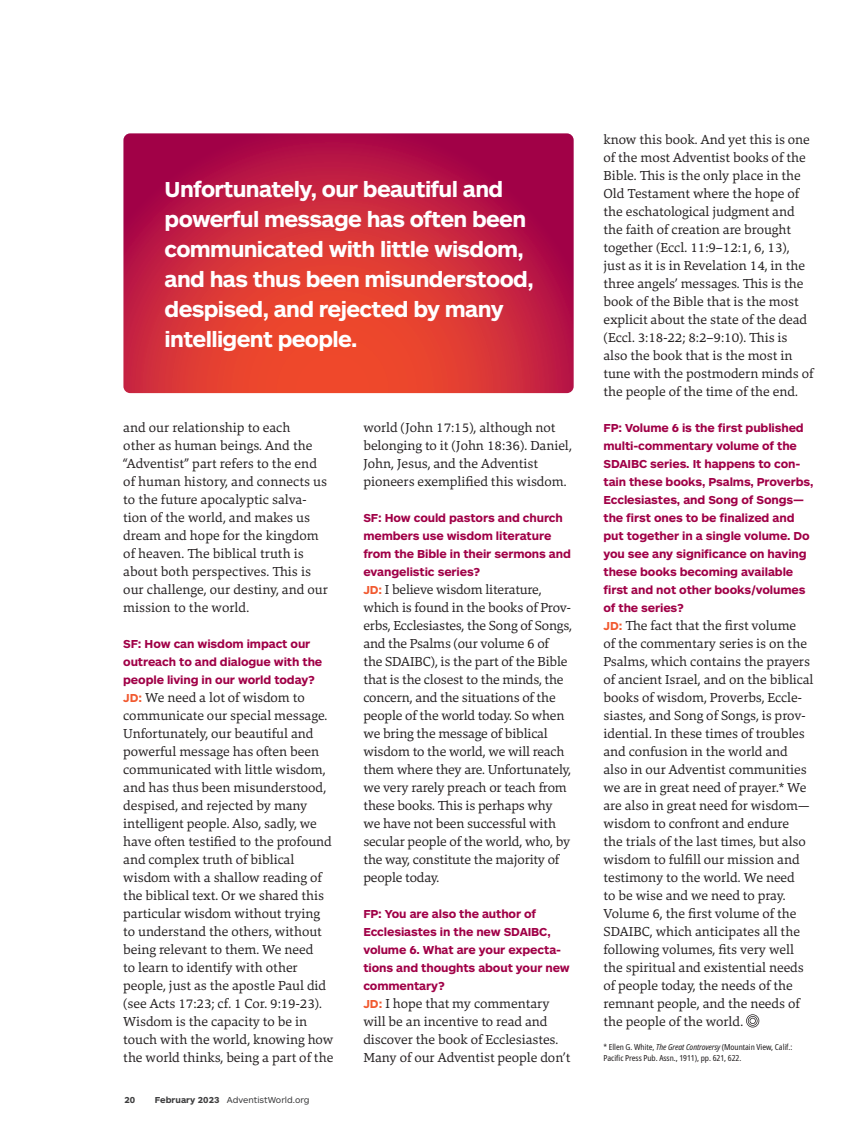
<style>
.page{position:relative;width:864px;height:1134px;background:#fff}
.page>*{position:absolute;margin:0;border:0;box-sizing:border-box;transform-origin:0 0}
.Pull_Quotes{font:700 22.5px/30px "ARS Maquette Pro";letter-spacing:-.03em;color:#fff}
.Main_Body{font:13.5px/18px "Danton";color:#231f20}
.Interview_Questions{font:700 12px/18px "ARS Maquette Pro";letter-spacing:.02em;color:#a00147}
.t1{font:9px "ARS Maquette Pro";letter-spacing:.035em;color:#3e3e3f}
.t2{font:700 9px "ARS Maquette Pro";color:#3e3e3f}
.Endnotes{font:condensed 8.25px/10.5px "Noto Sans";letter-spacing:-.005em;color:#231f20}
.s1{font-family:"ARS Maquette Pro";font-weight:700;font-size:12px;color:#f1592f}
.s2{font-weight:700}
.s3{font-style:italic}
</style>
<div class="page">
<svg style="left:746px;top:1014px;width:13px;height:14px"></svg>
<svg style="left:123px;top:133px;width:451px;height:260px;background:#ca273d"></svg>
<p class="Pull_Quotes" style="left:165px;top:173px;width:371px">Unfortunately, our beautiful and powerful message has often been communicated with little wisdom, and has thus been misunderstood, despised, and rejected by many intelligent people.</p>
<p class="Main_Body" style="left:123px;top:418px;width:206px">and our relationship to each<br>other as human beings. And the “Adventist” part refers to the end of human history, and connects us to the future apocalyptic salva&shy;tion of the world, and makes us dream and hope for the kingdom of heaven. The biblical truth is about both perspectives. This is our challenge, our destiny, and our mission to the world.</p>
<p class="Interview_Questions" style="left:123px;top:634px;width:201px">SF: How can wisdom impact our outreach to and dialogue with the people living in our world today?</p>
<p class="Main_Body" style="left:123px;top:688px;width:212px"><span class="s1">JD:</span> We need a lot of wisdom to communicate our special message.<br>Unfortunately, our beautiful and powerful message has often been communicated with little wisdom, and has thus been misunderstood, despised, and rejected by many intelligent people. Also, sadly, we have often testified to the profound and complex truth of biblical wisdom with a shallow reading of the biblical text. Or we shared this particular wisdom without trying to understand the others, without being relevant to them. We need<br>to learn to identify with other people, just as the apostle Paul did (see Acts 17:23; cf. 1 Cor. 9:19-23).<br>Wisdom is the capacity to be in touch with the world, knowing how the world thinks, being a part of the</p>
<p class="t2" style="left:125px;top:1094px;width:12px">20</p>
<p class="t1" style="left:155px;top:1094px;width:156px"><span class="s2">February 2023</span> AdventistWorld.org</p>
<p class="Main_Body" style="left:363px;top:418px;width:210px">world (John 17:15), although not belonging to it (John 18:36). Daniel, John, Jesus, and the Adventist pioneers exemplified this wisdom.</p>
<p class="Interview_Questions" style="left:363px;top:508px;width:209px">SF: How could pastors and church members use wisdom literature from the Bible in their sermons and evangelistic series?</p>
<p class="Main_Body" style="left:363px;top:580px;width:210px"><span class="s1">JD:</span> I believe wisdom literature, which is found in the books of Prov&shy;erbs, Ecclesiastes, the Song of Songs, and the Psalms (our volume 6 of<br>the SDAIBC), is the part of the Bible that is the closest to the minds, the concern, and the situations of the people of the world today. So when we bring the message of biblical wisdom to the world, we will reach them where they are. Unfortunately, we very rarely preach or teach from these books. This is perhaps why we have not been successful with secular people of the world, who, by the way, constitute the majority of people today.</p>
<p class="Interview_Questions" style="left:363px;top:904px;width:208px">FP: You are also the author of<br>Ecclesiastes in the new SDAIBC, volume 6. What are your expecta&shy;tions and thoughts about your new commentary?</p>
<p class="Main_Body" style="left:363px;top:994px;width:208px"><span class="s1">JD:</span> I hope that my commentary will be an incentive to read and discover the book of Ecclesiastes.<br>Many of our Adventist people don’t</p>
<p class="Main_Body" style="left:603px;top:130px;width:212px">know this book. And yet this is one of the most Adventist books of the Bible. This is the only place in the Old Testament where the hope of the eschatological judgment and the faith of creation are brought together (Eccl. 11:9–12:1, 6, 13), just as it is in Revelation 14, in the three angels’ messages. This is the book of the Bible that is the most explicit about the state of the dead (Eccl. 3:18-22; 8:2–9:10). This is also the book that is the most in tune with the postmodern minds of the people of the time of the end.</p>
<p class="Interview_Questions" style="left:603px;top:418px;width:212px">FP: Volume 6 is the first published multi-commentary volume of the<br>SDAIBC series. It happens to con&shy;tain these books, Psalms, Proverbs,<br>Ecclesiastes, and Song of Songs— the first ones to be finalized and put together in a single volume. Do you see any significance on having these books becoming available first and not other books/volumes of the series?</p>
<p class="Main_Body" style="left:603px;top:616px;width:211px"><span class="s1">JD:</span> The fact that the first volume<br>of the commentary series is on the<br>Psalms, which contains the prayers of ancient Israel, and on the biblical books of wisdom, Proverbs, Eccle&shy;siastes, and Song of Songs, is prov&shy;idential. In these times of troubles and confusion in the world and also in our Adventist communities we are in great need of prayer.* We are also in great need for wisdom— wisdom to confront and endure<br>the trials of the last times, but also wisdom to fulfill our mission and testimony to the world. We need<br>to be wise and we need to pray.<br>Volume 6, the first volume of the<br>SDAIBC, which anticipates all the following volumes, fits very well the spiritual and existential needs of people today, the needs of the remnant people, and the needs of the people of the world.</p>
<p class="Endnotes" style="left:603px;top:1042px;width:190px">* Ellen G. White, <span class="s3">The Great Controversy</span> (Mountain View, Calif.:<br>Pacific Press Pub. Assn., 1911), pp. 621, 622.</p>
</div>
